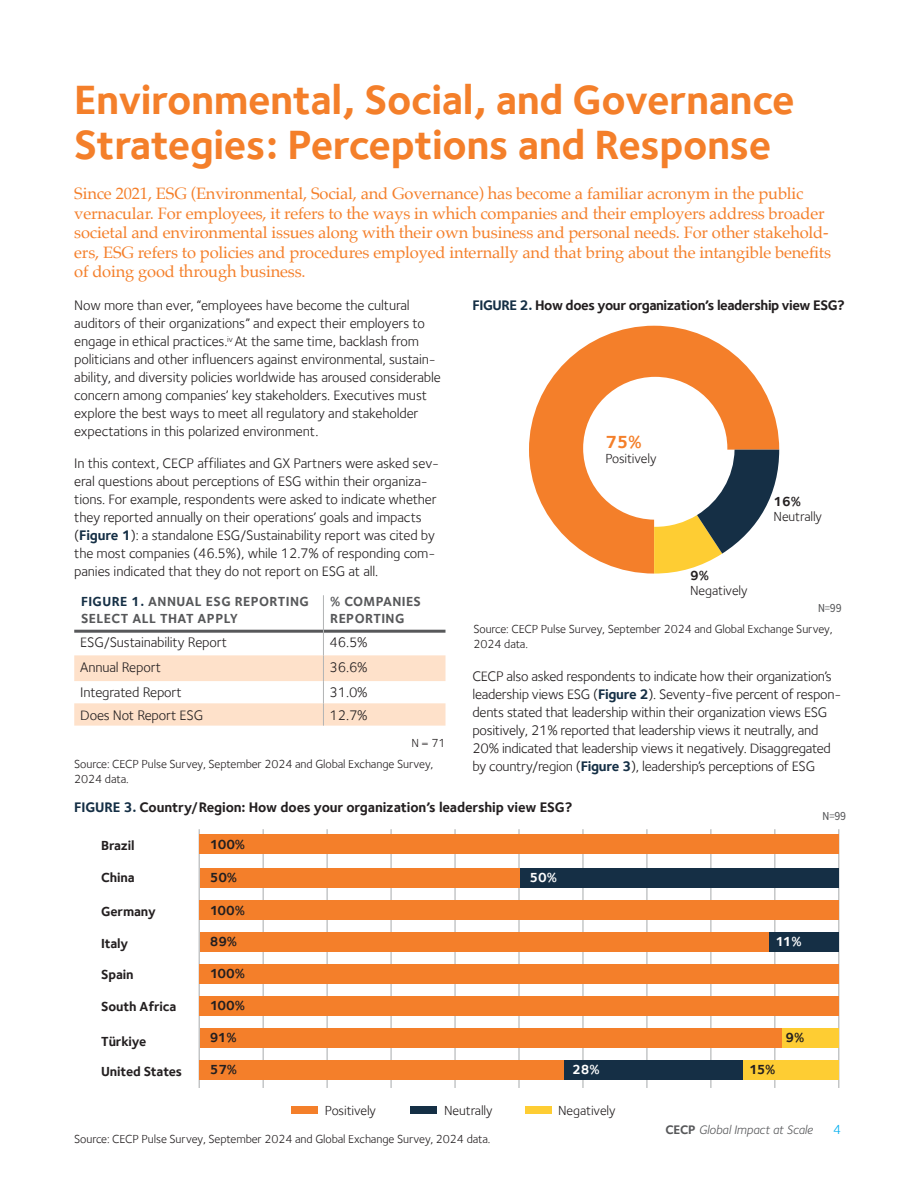
<style>
.page{position:relative;width:918px;height:1188px;background:#fff}
.page>*{position:absolute;margin:0;border:0;box-sizing:border-box;transform-origin:0 0}
.header_title{font:700 42px/45px "Foundry Sterling";letter-spacing:-.01em;color:#f47f2a}
.body_copy{font:700 18px "Foundry Sterling";color:#f47f2a}
.chapter_intro{font:16.5px/19.5px "Palatino";letter-spacing:-.01em;color:#f47f2a}
.body_copy-2{font:14.25px/18px "Foundry Sterling";letter-spacing:-.01em;color:#231f20}
.body_copy-3{font:700 14.25px "Foundry Sterling";letter-spacing:-.015em;color:#231f20}
.body_copy-4{font:700 13.5px "Foundry Sterling";letter-spacing:-.01em;color:#231f20}
.table_header{font:700 13.5px/16.2px "Foundry Sterling";letter-spacing:.03em;color:#57585a}
.body_copy-5{font:13.5px "Foundry Sterling";letter-spacing:-.01em;color:#231f20}
.body_copy-6{font:700 13.5px "Foundry Sterling";color:#fff}
.t1{font:13.5px "Foundry Sterling";color:#00aeef}
.t2{font:italic 12.75px "Foundry Sterling";letter-spacing:-.01em;color:#57585a}
.body_copy-7{font:12px/15px "Foundry Sterling";letter-spacing:-.01em;color:#231f20}
.body_copy-8{font:12px "Proxima Nova Cond";color:#57585a}
.s1{font-weight:700;color:#152f45}
.s2{color:#152f45}
.s3{font-weight:700;font-style:normal}
</style>
<div class="page">
<hr style="left:74px;top:630px;width:249px;height:3px;background:#57585a">
<hr style="left:324px;top:630px;width:122px;height:3px;background:#57585a">
<hr style="left:323px;top:595px;width:1px;height:36px;background:#b1b4b5">
<svg style="left:74px;top:631px;width:372px;height:95px"></svg>
<hr style="left:199px;top:829px;width:1px;height:259px;background:#b1b4b5">
<hr style="left:263px;top:829px;width:1px;height:259px;background:#b1b4b5">
<hr style="left:327px;top:829px;width:1px;height:259px;background:#b1b4b5">
<hr style="left:391px;top:829px;width:1px;height:259px;background:#b1b4b5">
<hr style="left:454px;top:829px;width:2px;height:259px;background:#b1b4b5">
<hr style="left:518px;top:829px;width:2px;height:259px;background:#b1b4b5">
<hr style="left:582px;top:829px;width:2px;height:259px;background:#b1b4b5">
<hr style="left:646px;top:829px;width:1px;height:259px;background:#b1b4b5">
<hr style="left:710px;top:829px;width:1px;height:259px;background:#b1b4b5">
<hr style="left:774px;top:829px;width:1px;height:259px;background:#b1b4b5">
<hr style="left:838px;top:829px;width:1px;height:259px;background:#b1b4b5">
<div style="left:292px;top:1106px;width:26px;height:8px;background:#f47f2a"></div>
<div style="left:525px;top:1106px;width:27px;height:8px;background:#fecd33"></div>
<div style="left:410px;top:1106px;width:27px;height:8px;background:#152f45"></div>
<div style="left:743px;top:1060px;width:96px;height:20px;background:#fecd33"></div>
<div style="left:564px;top:1060px;width:179px;height:20px;background:#152f45"></div>
<div style="left:200px;top:1060px;width:364px;height:20px;background:#f47f2a"></div>
<div style="left:200px;top:964px;width:639px;height:20px;background:#f47f2a"></div>
<div style="left:200px;top:996px;width:639px;height:20px;background:#f47f2a"></div>
<div style="left:781px;top:1028px;width:58px;height:20px;background:#fecd33"></div>
<div style="left:200px;top:1028px;width:581px;height:20px;background:#f47f2a"></div>
<div style="left:200px;top:900px;width:639px;height:20px;background:#f47f2a"></div>
<div style="left:769px;top:932px;width:70px;height:20px;background:#152f45"></div>
<div style="left:200px;top:932px;width:569px;height:20px;background:#f47f2a"></div>
<div style="left:200px;top:834px;width:639px;height:20px;background:#f47f2a"></div>
<div style="left:519px;top:868px;width:320px;height:19px;background:#152f45"></div>
<div style="left:200px;top:868px;width:319px;height:19px;background:#f47f2a"></div>
<svg style="left:529px;top:326px;width:250px;height:248px;fill:#f47f2a"></svg>
<svg style="left:654px;top:450px;width:125px;height:124px"></svg>
<p class="header_title" style="left:74px;top:77px;width:722px">Environmental, Social, and Governance<br>Strategies: Perceptions and Response</p>
<p class="chapter_intro" style="left:74px;top:184px;width:758px">Since 2021, ESG (Environmental, Social, and Governance) has become a familiar acronym in the public vernacular. For employees, it refers to the ways in which companies and their employers address broader societal and environmental issues along with their own business and personal needs. For other stakehold&shy;ers, ESG refers to policies and procedures employed internally and that bring about the intangible benefits of doing good through business.</p>
<p class="body_copy-2" style="left:74px;top:296px;width:368px">Now more than ever, “employees have become the cultural auditors of their organizations” and expect their employers to engage in ethical practices.<sup>iv</sup> At the same time, backlash from politicians and other influencers against environmental, sustain&shy;ability, and diversity policies worldwide has aroused considerable concern among companies’ key stakeholders. Executives must explore the best ways to meet all regulatory and stakeholder expectations in this polarized environment.</p>
<p class="body_copy-2" style="left:74px;top:454px;width:366px">In this context, CECP affiliates and GX Partners were asked sev&shy;eral questions about perceptions of ESG within their organiza&shy;tions. For example, respondents were asked to indicate whether they reported annually on their operations’ goals and impacts (<span class="s1">Figure 1</span>): a standalone ESG/Sustainability report was cited by the most companies (46.5%), while 12.7% of responding com&shy;panies indicated that they do not report on ESG at all.</p>
<p class="table_header" style="left:81px;top:594px;width:230px"><span class="s2">FIGURE 1.</span> ANNUAL ESG REPORTING<br>SELECT ALL THAT APPLY</p>
<p class="table_header" style="left:330px;top:594px;width:92px">% COMPANIES<br>REPORTING</p>
<p class="body_copy-2" style="left:80px;top:634px;width:148px">ESG/Sustainability Report</p>
<p class="body_copy-2" style="left:329px;top:634px;width:40px">46.5%</p>
<p class="body_copy-2" style="left:80px;top:658px;width:82px">Annual Report</p>
<p class="body_copy-2" style="left:329px;top:658px;width:40px">36.6%</p>
<p class="body_copy-2" style="left:80px;top:683px;width:103px">Integrated Report</p>
<p class="body_copy-2" style="left:329px;top:683px;width:40px">31.0%</p>
<p class="body_copy-2" style="left:80px;top:706px;width:124px">Does Not Report ESG</p>
<p class="body_copy-2" style="left:329px;top:706px;width:40px">12.7%</p>
<p class="body_copy-7" style="left:411px;top:735px;width:36px">N = 71</p>
<p class="body_copy-7" style="left:74px;top:756px;width:361px">Source: CECP Pulse Survey, September 2024 and Global Exchange Survey,<br>2024 data.</p>
<p class="body_copy-3" style="left:472px;top:297px;width:374px"><span class="s2">FIGURE 2.</span> How does your organization’s leadership view ESG?</p>
<p class="body_copy" style="left:605px;top:431px;width:38px">75%</p>
<p class="body_copy-5" style="left:605px;top:451px;width:53px">Positively</p>
<p class="body_copy-4" style="left:690px;top:568px;width:20px">9%</p>
<p class="body_copy-5" style="left:690px;top:583px;width:59px">Negatively</p>
<p class="body_copy-4" style="left:774px;top:493px;width:29px">16%</p>
<p class="body_copy-5" style="left:774px;top:509px;width:50px">Neutrally</p>
<p class="body_copy-8" style="left:818px;top:599px;width:25px">N=99</p>
<p class="body_copy-7" style="left:473px;top:622px;width:361px">Source: CECP Pulse Survey, September 2024 and Global Exchange Survey,<br>2024 data.</p>
<p class="body_copy-2" style="left:472px;top:667px;width:370px">CECP also asked respondents to indicate how their organization’s leadership views ESG (<span class="s1">Figure 2</span>). Seventy-five percent of respon&shy;dents stated that leadership within their organization views ESG positively, 21% reported that leadership views it neutrally, and 20% indicated that leadership views it negatively. Disaggregated by country/region (<span class="s1">Figure 3</span>), leadership’s perceptions of ESG</p>
<p class="body_copy-3" style="left:74px;top:799px;width:500px"><span class="s2">FIGURE 3.</span> Country/Region: How does your organization’s leadership view ESG?</p>
<p class="body_copy-4" style="left:101px;top:838px;width:35px">Brazil</p>
<p class="body_copy-4" style="left:101px;top:869px;width:35px">China</p>
<p class="body_copy-4" style="left:101px;top:904px;width:56px">Germany</p>
<p class="body_copy-4" style="left:101px;top:936px;width:29px">Italy</p>
<p class="body_copy-4" style="left:101px;top:966px;width:34px">Spain</p>
<p class="body_copy-4" style="left:101px;top:998px;width:77px">South Africa</p>
<p class="body_copy-4" style="left:101px;top:1034px;width:47px">Türkiye</p>
<p class="body_copy-4" style="left:101px;top:1063px;width:82px">United States</p>
<p class="body_copy-4" style="left:210px;top:836px;width:37px">100%</p>
<p class="body_copy-4" style="left:210px;top:869px;width:29px">50%</p>
<p class="body_copy-6" style="left:530px;top:869px;width:29px">50%</p>
<p class="body_copy-4" style="left:210px;top:902px;width:37px">100%</p>
<p class="body_copy-4" style="left:210px;top:933px;width:29px">89%</p>
<p class="body_copy-6" style="left:775px;top:933px;width:28px">11%</p>
<p class="body_copy-4" style="left:210px;top:965px;width:37px">100%</p>
<p class="body_copy-4" style="left:210px;top:997px;width:37px">100%</p>
<p class="body_copy-4" style="left:210px;top:1029px;width:28px">91%</p>
<p class="body_copy-4" style="left:210px;top:1061px;width:29px">57%</p>
<p class="body_copy-4" style="left:749px;top:1061px;width:28px">15%</p>
<p class="body_copy-6" style="left:572px;top:1061px;width:29px">28%</p>
<p class="body_copy-4" style="left:785px;top:1029px;width:20px">9%</p>
<p class="body_copy-5" style="left:325px;top:1103px;width:53px">Positively</p>
<p class="body_copy-5" style="left:444px;top:1103px;width:50px">Neutrally</p>
<p class="body_copy-5" style="left:558px;top:1103px;width:59px">Negatively</p>
<p class="body_copy-8" style="left:823px;top:807px;width:25px">N=99</p>
<p class="body_copy-7" style="left:74px;top:1131px;width:418px">Source: CECP Pulse Survey, September 2024 and Global Exchange Survey, 2024 data.</p>
<p class="t2" style="left:665px;top:1122px;width:149px"><span class="s3">CECP</span> Global Impact at Scale</p>
<p class="t1" style="left:833px;top:1122px;width:10px">4</p>
</div>
